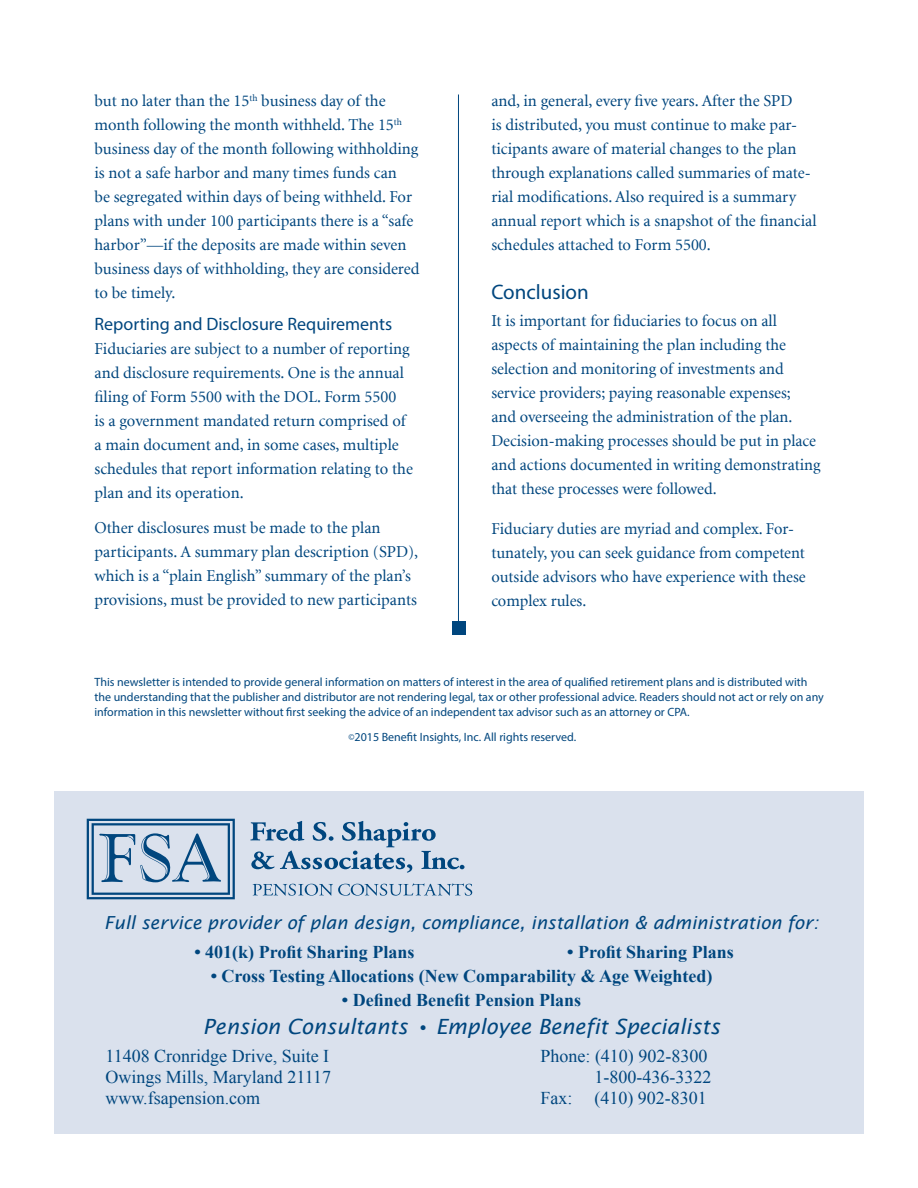
<style>
.page{position:relative;width:918px;height:1188px;background:#fff}
.page>*{position:absolute;margin:0;border:0;box-sizing:border-box;transform-origin:0 0}
.body{font:italic 21px "Lucida Sans";color:#00467e}
.subhead{font:21px "Myriad Pro";color:#00467e}
.body-2{font:700 18px "Times New Roman";color:#00467e}
.body-3{font:18px "Times New Roman";color:#00467e}
.body-4{font:italic 18px "Lucida Sans";color:#00467e}
.subhead_2{font:18px "Myriad Pro";color:#00467e}
.body-5{font:16.5px/24px "Minion";color:#00467e}
.t1{font:12px/15px "Myriad Pro";color:#00467e}
.s1{font-size:9px}
.s2{font-weight:600;font-size:22.5px}
</style>
<div class="page">
<hr style="left:458px;top:94px;width:1px;height:538px;background:#00467e">
<div style="left:452px;top:622px;width:13px;height:13px;background:#00467e"></div>
<div style="left:54px;top:792px;width:810px;height:342px;background:#dae1ed"></div>
<svg style="left:250px;top:821px;width:215px;height:52px"></svg>
<svg style="left:253px;top:883px;width:219px;height:13px"></svg>
<svg style="left:87px;top:819px;width:148px;height:80px"></svg>
<p class="body-5" style="left:94px;top:90px;width:326px">but no later than the 15<sup>th</sup> business day of the month following the month withheld. The 15<sup>th </sup>business day of the month following withholding is not a safe harbor and many times funds can<br>be segregated within days of being withheld. For plans with under 100 participants there is a “safe harbor”—if the deposits are made within seven business days of withholding, they are considered to be timely.</p>
<p class="subhead_2" style="left:94px;top:313px;width:299px">Reporting and Disclosure Requirements</p>
<p class="body-5" style="left:94px;top:338px;width:320px">Fiduciaries are subject to a number of reporting and disclosure requirements. One is the annual filing of Form 5500 with the DOL. Form 5500<br>is a government mandated return comprised of a main document and, in some cases, multiple schedules that report information relating to the plan and its operation.</p>
<p class="body-5" style="left:94px;top:517px;width:325px">Other disclosures must be made to the plan participants. A summary plan description (SPD), which is a “plain English” summary of the plan’s provisions, must be provided to new participants</p>
<p class="body-5" style="left:491px;top:90px;width:327px">and, in general, every five years. After the SPD<br>is distributed, you must continue to make par&shy;ticipants aware of material changes to the plan through explanations called summaries of mate&shy;rial modifications. Also required is a summary annual report which is a snapshot of the financial schedules attached to Form 5500.</p>
<p class="subhead" style="left:491px;top:279px;width:99px">Conclusion</p>
<p class="body-5" style="left:491px;top:310px;width:331px">It is important for fiduciaries to focus on all aspects of maintaining the plan including the selection and monitoring of investments and service providers; paying reasonable expenses;<br>and overseeing the administration of the plan.<br>Decision-making processes should be put in place and actions documented in writing demonstrating that these processes were followed.</p>
<p class="body-5" style="left:491px;top:517px;width:316px">Fiduciary duties are myriad and complex. For&shy;tunately, you can seek guidance from competent outside advisors who have experience with these complex rules.</p>
<p class="t1" style="left:94px;top:674px;width:731px">This newsletter is intended to provide general information on matters of interest in the area of qualified retirement plans and is distributed with the understanding that the publisher and distributor are not rendering legal, tax or other professional advice. Readers should not act or rely on any information in this newsletter without first seeking the advice of an independent tax advisor such as an attorney or CPA.</p>
<p class="t1" style="left:348px;top:729px;width:229px"><span class="s1">©</span>2015 Benefit Insights, Inc. All rights reserved.</p>
<p class="body-4" style="left:104px;top:913px;width:716px">Full service provider of plan design, compliance, installation &amp; administration for:</p>
<p class="body-2" style="left:194px;top:940px;width:221px">• 401(k) Profit Sharing Plans</p>
<p class="body-2" style="left:567px;top:940px;width:168px">• Profit Sharing Plans</p>
<p class="body-2" style="left:211px;top:964px;width:503px">• Cross Testing Allocations (New Comparability &amp; Age Weighted)</p>
<p class="body-2" style="left:342px;top:988px;width:241px">• Defined Benefit Pension Plans</p>
<p class="body" style="left:203px;top:1014px;width:519px">Pension Consultants <span class="s2">•</span> Employee Benefit Specialists</p>
<p class="body-3" style="left:105px;top:1044px;width:225px">11408 Cronridge Drive, Suite I</p>
<p class="body-3" style="left:105px;top:1065px;width:227px">Owings Mills, Maryland 21117</p>
<p class="body-3" style="left:105px;top:1086px;width:156px">www.fsapension.com</p>
<p class="body-3" style="left:540px;top:1044px;width:168px">Phone: (410) 902-8300</p>
<p class="body-3" style="left:594px;top:1065px;width:118px">1-800-436-3322</p>
<p class="body-3" style="left:540px;top:1086px;width:168px">Fax: (410) 902-8301</p>
</div>
